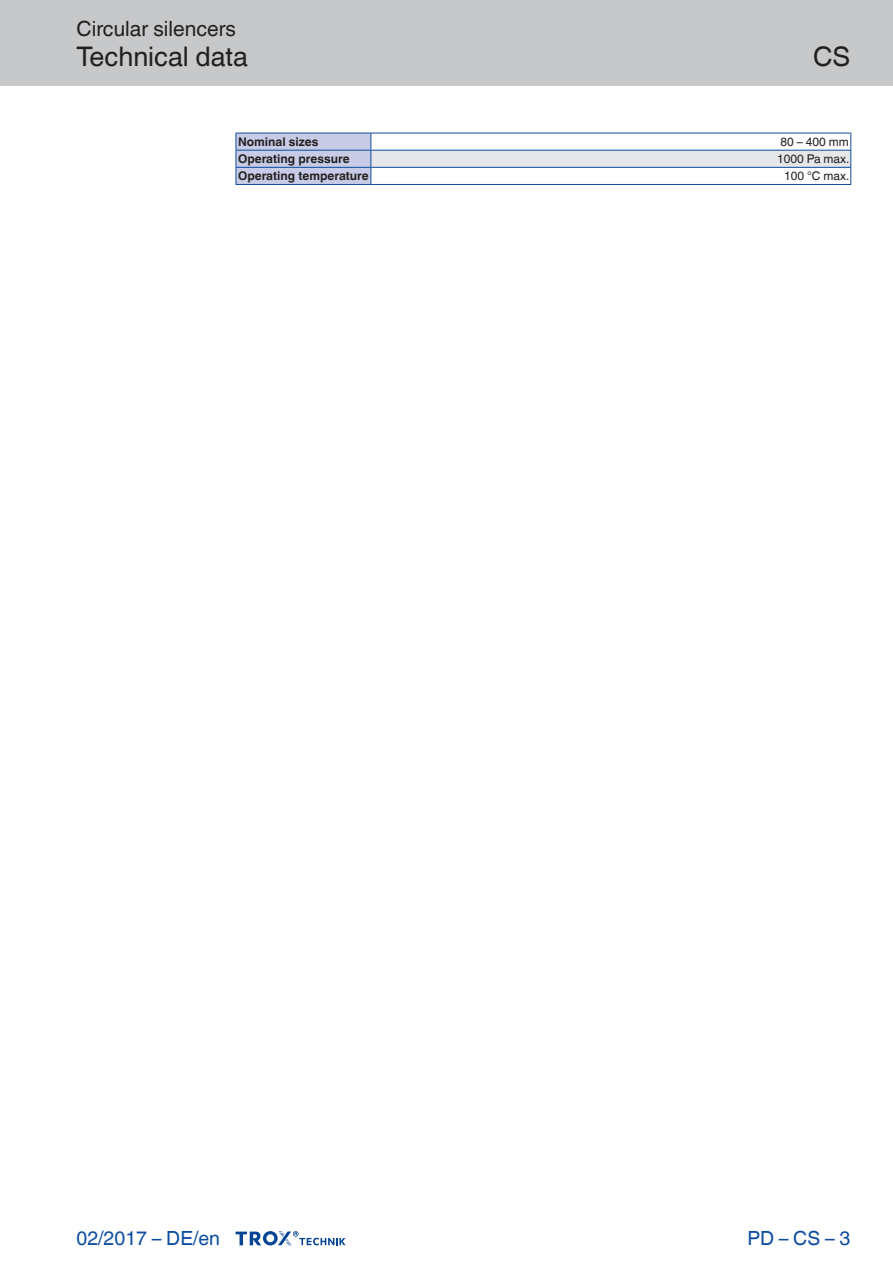
<style>
.page{position:relative;width:893px;height:1263px;background:#fff}
.page>*{position:absolute;margin:0;border:0;box-sizing:border-box;transform-origin:0 0}
.Navigation_2{font:27px "TROX Helvetica";color:#231f20}
.Navigation_3{font:27px "TROX Helvetica";color:#231f20}
.Navigation_1{font:21px "TROX Helvetica";color:#231f20}
.country{font:19.5px "TROX Helvetica";color:#0d4da1}
.pagina_li-re{font:19.5px "TROX Helvetica";color:#0d4da1}
.table_copy_h-cent_v{font:700 12px "TROX Helvetica";color:#231f20}
.table_copy_right_v-c{font:12px "TROX Helvetica";color:#231f20}
</style>
<div class="page">
<div style="left:0;top:0;width:893px;height:85px;background:#c7c8ca"></div>
<svg style="left:236px;top:1231px;width:110px;height:15px"></svg>
<hr style="left:236px;top:184px;width:135px;height:1px;background:#0d4da1">
<hr style="left:371px;top:184px;width:480px;height:1px;background:#0d4da1">
<svg style="left:236px;top:133px;width:615px;height:51px"></svg>
<p class="Navigation_1" style="left:77px;top:17px;width:161px">Circular silencers</p>
<p class="Navigation_2" style="left:77px;top:41px;width:173px">Technical data</p>
<p class="Navigation_3" style="left:813px;top:41px;width:39px">CS</p>
<p class="table_copy_h-cent_v" style="left:238px;top:135px;width:82px">Nominal sizes</p>
<p class="table_copy_right_v-c" style="left:781px;top:135px;width:70px">80 – 400 mm</p>
<p class="table_copy_h-cent_v" style="left:238px;top:152px;width:113px">Operating pressure</p>
<p class="table_copy_right_v-c" style="left:777px;top:152px;width:74px">1000 Pa max.</p>
<p class="table_copy_h-cent_v" style="left:238px;top:169px;width:132px">Operating temperature</p>
<p class="table_copy_right_v-c" style="left:784px;top:169px;width:67px">100 °C max.</p>
<p class="country" style="left:77px;top:1227px;width:145px">02/2017 – DE/en</p>
<p class="pagina_li-re" style="left:747px;top:1227px;width:105px">PD – CS – 3</p>
</div>
